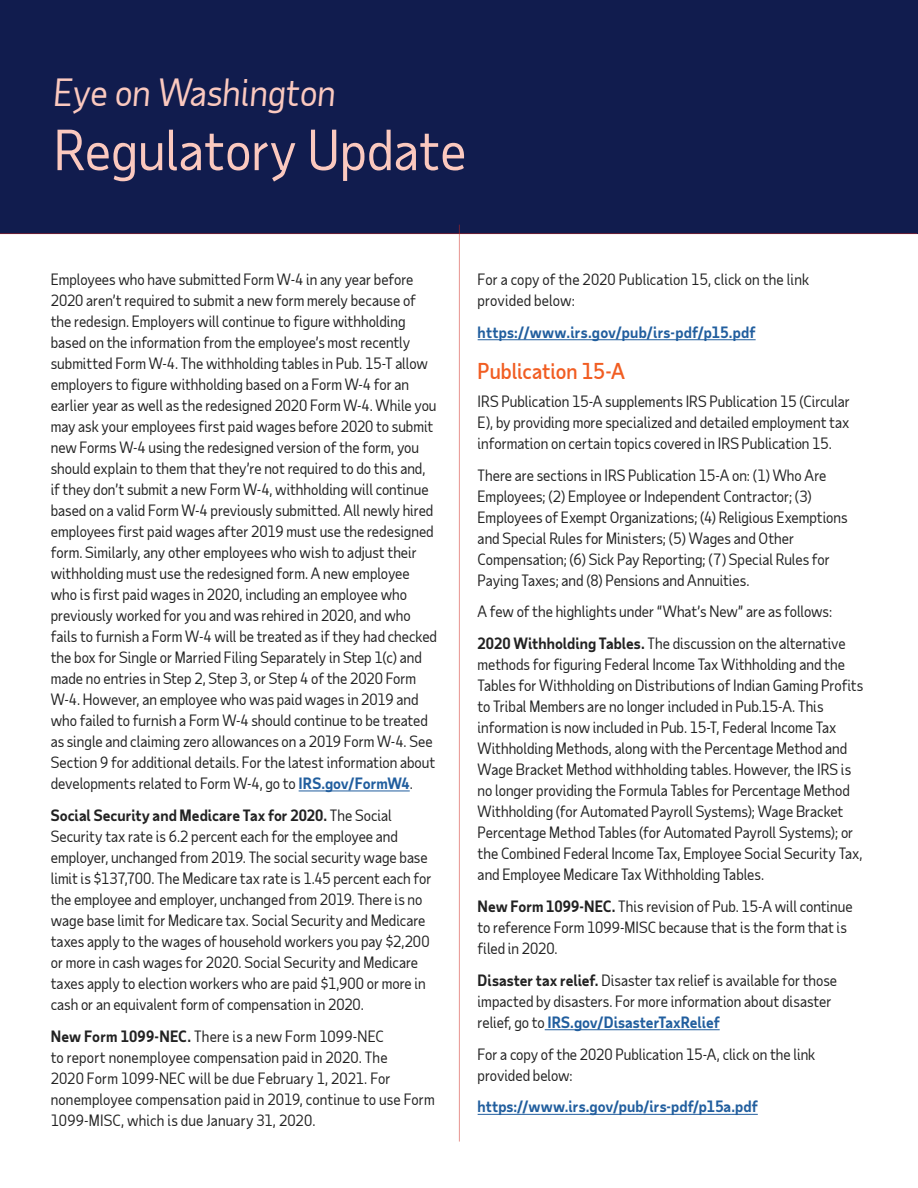
<style>
.page{position:relative;width:918px;height:1188px;background:#fff}
.page>*{position:absolute;margin:0;border:0;box-sizing:border-box;transform-origin:0 0}
.t1{font:54px "Taub Sans";color:#fbc9bf}
.t2{font:italic 36px "Taub Sans";color:#fbc9bf}
.t3{font:500 21px "Taub Sans";letter-spacing:-.005em;color:#f15d22}
.t4{font:15px/21px "Taub Sans";color:#222}
.t5{font:700 15px "Taub Sans";letter-spacing:.01em;color:#215e9e}
.s1{font-weight:700;color:#215e9e}
.s2{font-weight:700}
</style>
<div class="page">
<div style="left:0;top:0;width:918px;height:233px;background:#111c4e"></div>
<hr style="left:299px;top:791px;width:111px;height:1px;background:#215e9e">
<hr style="left:478px;top:339px;width:278px;height:1px;background:#215e9e">
<hr style="left:545px;top:1029px;width:175px;height:1px;background:#215e9e">
<hr style="left:478px;top:1114px;width:280px;height:1px;background:#215e9e">
<hr style="left:0;top:233px;width:918px;height:1px;background:#d0271d">
<hr style="left:459px;top:225px;width:1px;height:917px;background:#d0271d">
<h2 class="t2" style="left:54px;top:69px;width:284px">Eye on Washington</h2>
<h1 class="t1" style="left:54px;top:116px;width:414px">Regulatory Update</h1>
<p class="t4" style="left:51px;top:269px;width:388px">Employees who have submitted Form W-4 in any year before 2020 aren’t required to submit a new form merely because of the redesign. Employers will continue to figure withholding based on the information from the employee’s most recently submitted Form W-4. The withholding tables in Pub. 15-T allow employers to figure withholding based on a Form W-4 for an earlier year as well as the redesigned 2020 Form W-4. While you may ask your employees first paid wages before 2020 to submit new Forms W-4 using the redesigned version of the form, you should explain to them that they’re not required to do this and, if they don’t submit a new Form W-4, withholding will continue based on a valid Form W-4 previously submitted. All newly hired employees first paid wages after 2019 must use the redesigned form. Similarly, any other employees who wish to adjust their withholding must use the redesigned form. A new employee who is first paid wages in 2020, including an employee who previously worked for you and was rehired in 2020, and who fails to furnish a Form W-4 will be treated as if they had checked the box for Single or Married Filing Separately in Step 1(c) and made no entries in Step 2, Step 3, or Step 4 of the 2020 Form W-4. However, an employee who was paid wages in 2019 and who failed to furnish a Form W-4 should continue to be treated as single and claiming zero allowances on a 2019 Form W-4. See Section 9 for additional details. For the latest information about developments related to Form W-4, go to <span class="s1">IRS.gov/FormW4</span>.</p>
<p class="t4" style="left:51px;top:804px;width:382px"><span class="s2">Social Security and Medicare Tax for 2020.</span> The Social Security tax rate is 6.2 percent each for the employee and employer, unchanged from 2019. The social security wage base limit is $137,700. The Medicare tax rate is 1.45 percent each for the employee and employer, unchanged from 2019. There is no wage base limit for Medicare tax. Social Security and Medicare taxes apply to the wages of household workers you pay $2,200 or more in cash wages for 2020. Social Security and Medicare taxes apply to election workers who are paid $1,900 or more in cash or an equivalent form of compensation in 2020.</p>
<p class="t4" style="left:51px;top:1025px;width:386px"><span class="s2">New Form 1099-NEC.</span> There is a new Form 1099-NEC<br>to report nonemployee compensation paid in 2020. The<br>2020 Form 1099-NEC will be due February 1, 2021. For nonemployee compensation paid in 2019, continue to use Form 1099-MISC, which is due January 31, 2020.</p>
<p class="t4" style="left:478px;top:269px;width:333px">For a copy of the 2020 Publication 15, click on the link provided below:</p>
<p class="t5" style="left:478px;top:322px;width:279px">https://www.irs.gov/pub/irs-pdf/p15.pdf</p>
<h3 class="t3" style="left:478px;top:358px;width:149px">Publication 15-A</h3>
<p class="t4" style="left:478px;top:390px;width:374px;text-align:justify">IRS Publication 15-A supplements IRS Publication 15 (Circular E), by providing more specialized and detailed employment tax information on certain topics covered in IRS Publication 15.</p>
<p class="t4" style="left:478px;top:464px;width:371px">There are sections in IRS Publication 15-A on: (1) Who Are Employees; (2) Employee or Independent Contractor; (3)<br>Employees of Exempt Organizations; (4) Religious Exemptions and Special Rules for Ministers; (5) Wages and Other Compensation; (6) Sick Pay Reporting; (7) Special Rules for Paying Taxes; and (8) Pensions and Annuities.</p>
<p class="t4" style="left:478px;top:596px;width:370px;line-height:31.8px">A few of the highlights under “What’s New” are as follows:<br><span class="s2">2020 Withholding Tables.</span> The discussion on the alternative</p>
<p class="t4" style="left:478px;top:654px;width:387px">methods for figuring Federal Income Tax Withholding and the Tables for Withholding on Distributions of Indian Gaming Profits to Tribal Members are no longer included in Pub.15-A. This information is now included in Pub. 15-T, Federal Income Tax Withholding Methods, along with the Percentage Method and Wage Bracket Method withholding tables. However, the IRS is no longer providing the Formula Tables for Percentage Method Withholding (for Automated Payroll Systems); Wage Bracket Percentage Method Tables (for Automated Payroll Systems); or the Combined Federal Income Tax, Employee Social Security Tax, and Employee Medicare Tax Withholding Tables.</p>
<p class="t4" style="left:478px;top:896px;width:377px"><span class="s2">New Form 1099-NEC.</span> This revision of Pub. 15-A will continue to reference Form 1099-MISC because that is the form that is filed in 2020.</p>
<p class="t4" style="left:478px;top:969px;width:361px"><span class="s2">Disaster tax relief.</span> Disaster tax relief is available for those impacted by disasters. For more information about disaster relief, go to <span class="s1">IRS.gov/DisasterTaxRelief</span></p>
<p class="t4" style="left:478px;top:1043px;width:339px">For a copy of the 2020 Publication 15-A, click on the link provided below:</p>
<p class="t5" style="left:478px;top:1097px;width:282px">https://www.irs.gov/pub/irs-pdf/p15a.pdf</p>
</div>
